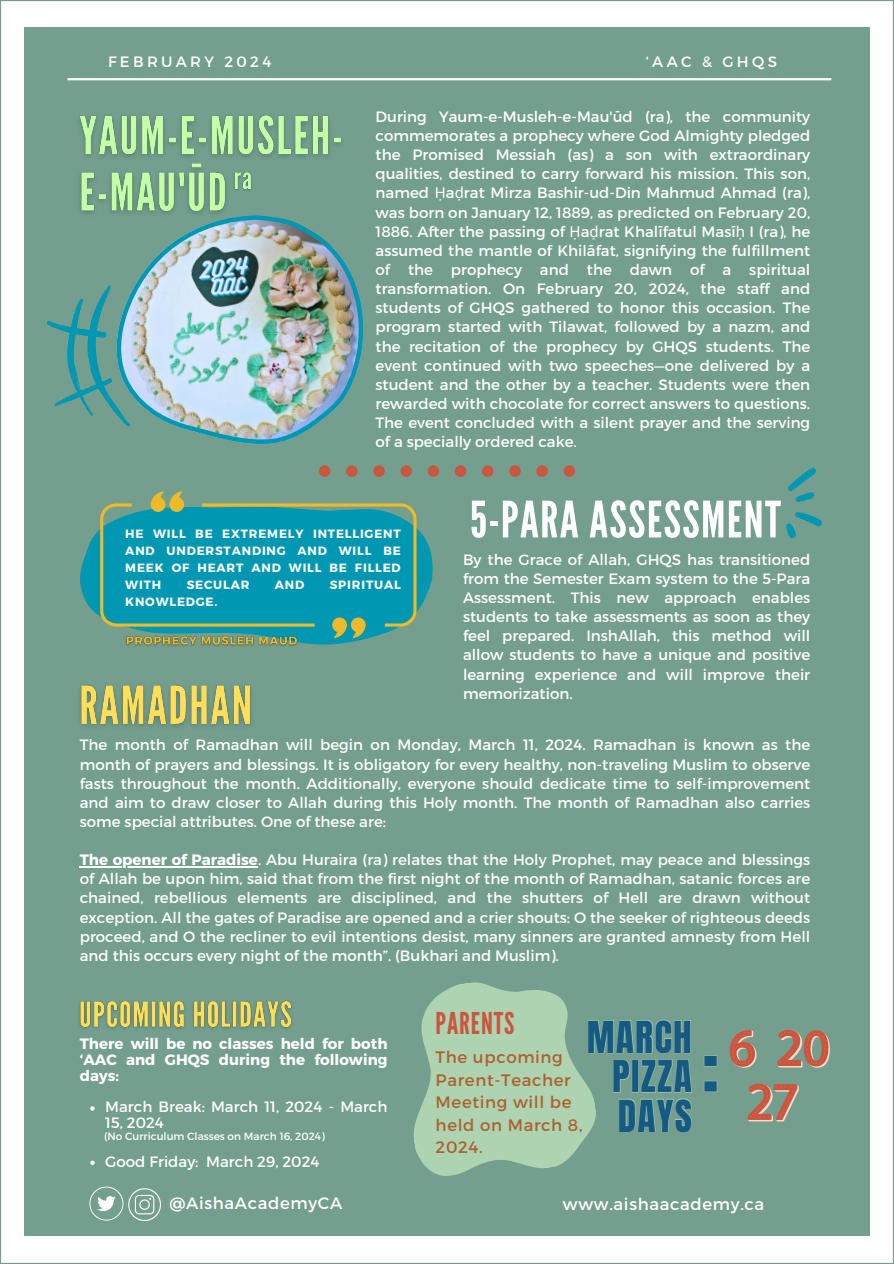
<style>
.page{position:relative;width:894px;height:1264px;background:#fff}
.page>*{position:absolute;margin:0;border:0;box-sizing:border-box;transform-origin:0 0}
.t1{font:70.5px "Anton";color:rgb(0 0 0/0)}
.t2{font:50.1px "League Gothic";letter-spacing:.03em;color:#fff}
.t3{font:37.5px/39.3px "Anton";letter-spacing:.03em;color:#165a84;text-align:justify}
.t4{font:30px "League Gothic";letter-spacing:.03em;color:#c9563e}
.t5{font:16.5px/22.5px "Montserrat";letter-spacing:.04em;color:#ad6030}
.t6{font:16.5px "Montserrat";letter-spacing:.04em;color:#fff}
.t7{font:15px/19.2px "Montserrat";color:#fff;text-align:justify}
.t8{font:700 15px/15.8px "Montserrat";color:#fff;text-align:justify}
.t9{font:15px "Montserrat";letter-spacing:.22em;color:#fff}
.t10{font:700 12px/17px "Montserrat";letter-spacing:.07em;color:#fff;text-align:justify}
.t11{font:10.5px "Montserrat";color:#fff}
.s1{font-family:"Noto Sans"}
.s2{font-weight:700}
</style>
<div class="page">
<div style="left:24px;top:28px;width:845px;height:1208px;background:#749f8e"></div>
<svg style="left:89px;top:1186px;width:72px;height:35px"></svg>
<hr style="left:67px;top:78px;width:764px;height:2px;background:#fff">
<svg style="left:413px;top:982px;width:174px;height:194px;fill:#aed3b0"></svg>
<svg style="left:747px;top:1083px;width:51px;height:38px"></svg>
<svg style="left:729px;top:1030px;width:27px;height:37px"></svg>
<svg style="left:777px;top:1029px;width:52px;height:38px"></svg>
<img style="left:147px;top:225px;width:216px;height:219px">
<svg style="left:47px;top:268px;width:143px;height:176px"></svg>
<svg style="left:80px;top:516px;width:353px;height:129px"></svg>
<svg style="left:100px;top:491px;width:316px;height:146px;background:#1e9aa4"></svg>
<img style="left:123px;top:633px;width:177px;height:13px">
<svg style="left:786px;top:468px;width:36px;height:71px"></svg>
<div style="left:563px;top:465px;width:12px;height:11px;background:#c9563e;border-radius:50%"></div>
<div style="left:536px;top:465px;width:11px;height:11px;background:#c9563e;border-radius:50%"></div>
<div style="left:509px;top:465px;width:11px;height:11px;background:#c9563e;border-radius:50%"></div>
<div style="left:482px;top:465px;width:11px;height:11px;background:#c9563e;border-radius:50%"></div>
<div style="left:454px;top:465px;width:12px;height:11px;background:#c9563e;border-radius:50%"></div>
<div style="left:427px;top:465px;width:12px;height:11px;background:#c9563e;border-radius:50%"></div>
<div style="left:400px;top:465px;width:12px;height:11px;background:#c9563e;border-radius:50%"></div>
<div style="left:373px;top:465px;width:11px;height:11px;background:#c9563e;border-radius:50%"></div>
<div style="left:346px;top:465px;width:11px;height:11px;background:#c9563e;border-radius:50%"></div>
<div style="left:319px;top:465px;width:11px;height:11px;background:#c9563e;border-radius:50%"></div>
<hr style="left:0;top:0;width:893px;height:1px;background:#749f8e">
<svg style="left:587px;top:1019px;width:104px;height:116px"></svg>
<svg style="left:704px;top:1055px;width:13px;height:37px"></svg>
<svg style="left:90px;top:1106px;width:5px;height:4px"></svg>
<svg style="left:90px;top:1160px;width:5px;height:4px"></svg>
<img style="left:79px;top:1001px;width:213px;height:28px">
<img style="left:79px;top:115px;width:263px;height:110px">
<img style="left:229px;top:161px;width:27px;height:36px">
<img style="left:80px;top:685px;width:171px;height:42px">
<hr style="left:80px;top:866px;width:178px;height:1px;background:#fff">
<hr style="left:0;top:1262px;width:893px;height:1px;background:#749f8e">
<hr style="left:0;top:1px;width:1px;height:1262px;background:#749f8e">
<hr style="left:892px;top:0;width:1px;height:1263px;background:#749f8e">
<p class="t9" style="left:108px;top:52px;width:165px">FEBRUARY 2024</p>
<p class="t7" style="left:645px;top:51px;width:133px">‘AAC &amp; GHQS</p>
<p class="t7" style="left:375px;top:106px;width:436px">During Yaum-e-Musleh-e-Mau'ūd (ra), the community commemorates a prophecy where God Almighty pledged the Promised Messiah (as) a son with extraordinary qualities, destined to carry forward his mission. This son, named <span class="s1">Ḥ</span>a<span class="s1">ḍ</span>rat Mirza Bashir-ud-Din Mahmud Ahmad (ra), was born on January 12, 1889, as predicted on February 20, 1886. After the passing of <span class="s1">Ḥ</span>a<span class="s1">ḍ</span>rat Khalīfatul Masī<span class="s1">ḥ</span> I (ra), he assumed the mantle of Khilāfat, signifying the fulfillment of the prophecy and the dawn of a spiritual transformation. On February 20, 2024, the staff and students of GHQS gathered to honor this occasion. The program started with Tilawat, followed by a nazm, and the recitation of the prophecy by GHQS students. The event continued with two speeches—one delivered by a student and the other by a teacher. Students were then rewarded with chocolate for correct answers to questions.<br>The event concluded with a silent prayer and the serving of a specially ordered cake.</p>
<p class="t10" style="left:125px;top:525px;width:277px">HE WILL BE EXTREMELY INTELLIGENT AND UNDERSTANDING AND WILL BE MEEK OF HEART AND WILL BE FILLED WITH</p>
<p class="t10" style="left:187px;top:576px;width:64px">SECULAR</p>
<p class="t10" style="left:275px;top:576px;width:31px">AND</p>
<p class="t10" style="left:330px;top:576px;width:72px">SPIRITUAL</p>
<p class="t10" style="left:125px;top:593px;width:94px">KNOWLEDGE.</p>
<h2 class="t2" style="left:469px;top:490px;width:312px">5-PARA ASSESSMENT</h2>
<p class="t7" style="left:463px;top:549px;width:348px">By the Grace of Allah, GHQS has transitioned from the Semester Exam system to the 5-Para Assessment. This new approach enables students to take assessments as soon as they feel prepared. InshAllah, this method will allow students to have a unique and positive learning experience and will improve their memorization.</p>
<p class="t7" style="left:80px;top:734px;width:731px">The month of Ramadhan will begin on Monday, March 11, 2024. Ramadhan is known as the month of prayers and blessings. It is obligatory for every healthy, non-traveling Muslim to observe fasts throughout the month. Additionally, everyone should dedicate time to self-improvement and aim to draw closer to Allah during this Holy month. The month of Ramadhan also carries some special attributes. One of these are:</p>
<p class="t7" style="left:80px;top:849px;width:731px"><span class="s2">The opener of Paradise</span>. Abu Huraira (ra) relates that the Holy Prophet, may peace and blessings of Allah be upon him, said that from the first night of the month of Ramadhan, satanic forces are chained, rebellious elements are disciplined, and the shutters of Hell are drawn without exception. All the gates of Paradise are opened and a crier shouts: O the seeker of righteous deeds proceed, and O the recliner to evil intentions desist, many sinners are granted amnesty from Hell and this occurs every night of the month”. (Bukhari and Muslim).</p>
<p class="t8" style="left:80px;top:1035px;width:309px">There will be no classes held for both ‘AAC and GHQS during the following days:</p>
<p class="t7" style="left:105px;top:1098px;width:283px;line-height:15.8px">March Break: March 11, 2024 - March<br>15, 2024</p>
<p class="t11" style="left:104px;top:1128px;width:222px">(No Curriculum Classes on March 16, 2024)</p>
<p class="t7" style="left:105px;top:1150px;width:216px">Good Friday: March 29, 2024</p>
<h3 class="t4" style="left:435px;top:1005px;width:80px">PARENTS</h3>
<h3 class="t3" style="left:612px;top:1017px;width:81px;text-indent:-25px">MARCH PIZZA DAYS</h3>
<p class="t5" style="left:435px;top:1045px;width:148px">The upcoming<br>Parent-Teacher<br>Meeting will be held on March 8,<br>2024.</p>
<h1 class="t1" style="left:701px;top:1019px;width:19px">:</h1>
<p class="t6" style="left:169px;top:1192px;width:174px">@AishaAcademyCA</p>
<p class="t6" style="left:563px;top:1193px;width:203px">www.aishaacademy.ca</p>
</div>
